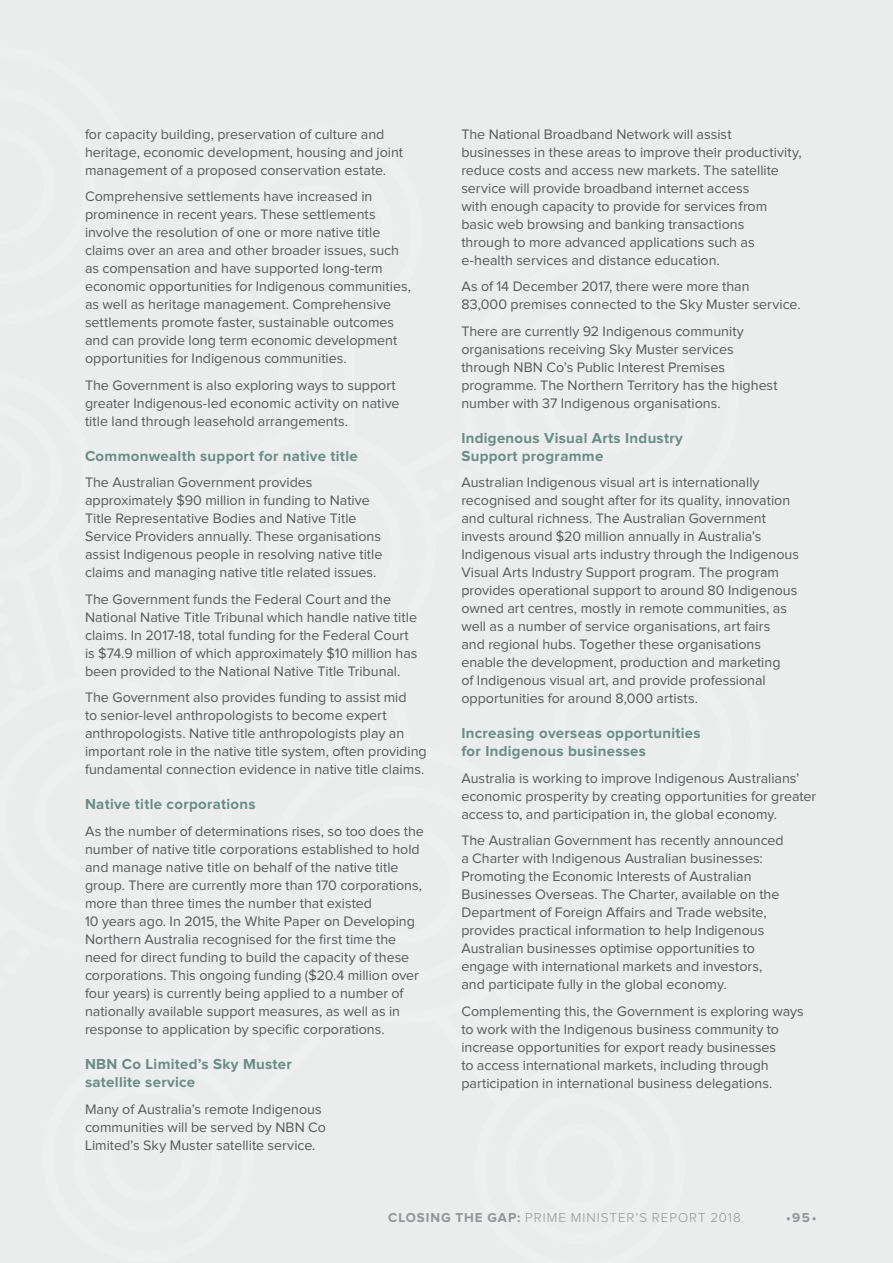
<style>
.page{position:relative;width:893px;height:1263px;background:#ebedec}
.page>*{position:absolute;margin:0;border:0;box-sizing:border-box;transform-origin:0 0}
.H5-2018{font:700 15px/18px "Proxima Nova";letter-spacing:.02em;color:#688e86}
.Body-2018{font:14.25px/18px "Proxima Nova";color:#57595b}
.t1{font:300 13.35px "Proxima Nova";letter-spacing:.075em;color:#939498}
.t2{font:700 13.35px "Proxima Nova";color:#939498}
.s1{font-weight:700}
</style>
<div class="page">
<p class="Body-2018" style="left:85px;top:126px;width:320px">for capacity building, preservation of culture and heritage, economic development, housing and joint management of a proposed conservation estate.</p>
<p class="Body-2018" style="left:85px;top:188px;width:327px">Comprehensive settlements have increased in prominence in recent years. These settlements involve the resolution of one or more native title claims over an area and other broader issues, such as compensation and have supported long-term economic opportunities for Indigenous communities, as well as heritage management. Comprehensive settlements promote faster, sustainable outcomes and can provide long term economic development opportunities for Indigenous communities.</p>
<p class="Body-2018" style="left:85px;top:377px;width:316px">The Government is also exploring ways to support greater Indigenous-led economic activity on native title land through leasehold arrangements.</p>
<h5 class="H5-2018" style="left:85px;top:447px;width:274px">Commonwealth support for native title</h5>
<p class="Body-2018" style="left:85px;top:474px;width:299px">The Australian Government provides approximately $90 million in funding to Native Title Representative Bodies and Native Title Service Providers annually. These organisations assist Indigenous people in resolving native title claims and managing native title related issues.</p>
<p class="Body-2018" style="left:85px;top:591px;width:334px">The Government funds the Federal Court and the National Native Title Tribunal which handle native title claims. In 2017-18, total funding for the Federal Court is $74.9 million of which approximately $10 million has been provided to the National Native Title Tribunal.</p>
<p class="Body-2018" style="left:85px;top:689px;width:343px">The Government also provides funding to assist mid<br>to senior-level anthropologists to become expert anthropologists. Native title anthropologists play an important role in the native title system, often providing fundamental connection evidence in native title claims.</p>
<h5 class="H5-2018" style="left:85px;top:796px;width:172px">Native title corporations</h5>
<p class="Body-2018" style="left:85px;top:823px;width:340px">As the number of determinations rises, so too does the number of native title corporations established to hold and manage native title on behalf of the native title group. There are currently more than 170 corporations, more than three times the number that existed<br>10 years ago. In 2015, the White Paper on Developing Northern Australia recognised for the first time the need for direct funding to build the capacity of these corporations. This ongoing funding ($20.4 million over four years) is currently being applied to a number of nationally available support measures, as well as in response to application by specific corporations.</p>
<h5 class="H5-2018" style="left:85px;top:1056px;width:208px">NBN Co Limited’s Sky Muster satellite service</h5>
<p class="Body-2018" style="left:85px;top:1100px;width:242px">Many of Australia’s remote Indigenous communities will be served by NBN Co<br>Limited’s Sky Muster satellite service.</p>
<p class="Body-2018" style="left:461px;top:126px;width:342px">The National Broadband Network will assist businesses in these areas to improve their productivity, reduce costs and access new markets. The satellite service will provide broadband internet access<br>with enough capacity to provide for services from basic web browsing and banking transactions<br>through to more advanced applications such as e-health services and distance education.</p>
<p class="Body-2018" style="left:461px;top:278px;width:341px">As of 14 December 2017, there were more than<br>83,000 premises connected to the Sky Muster service.</p>
<p class="Body-2018" style="left:461px;top:323px;width:318px">There are currently 92 Indigenous community organisations receiving Sky Muster services through NBN Co’s Public Interest Premises programme. The Northern Territory has the highest number with 37 Indigenous organisations.</p>
<h5 class="H5-2018" style="left:461px;top:429px;width:223px">Indigenous Visual Arts Industry<br>Support programme</h5>
<p class="Body-2018" style="left:461px;top:474px;width:339px">Australian Indigenous visual art is internationally recognised and sought after for its quality, innovation and cultural richness. The Australian Government invests around $20 million annually in Australia’s Indigenous visual arts industry through the Indigenous Visual Arts Industry Support program. The program provides operational support to around 80 Indigenous owned art centres, mostly in remote communities, as well as a number of service organisations, art fairs<br>and regional hubs. Together these organisations enable the development, production and marketing<br>of Indigenous visual art, and provide professional opportunities for around 8,000 artists.</p>
<h5 class="H5-2018" style="left:461px;top:725px;width:241px">Increasing overseas opportunities for Indigenous businesses</h5>
<p class="Body-2018" style="left:461px;top:770px;width:356px">Australia is working to improve Indigenous Australians’ economic prosperity by creating opportunities for greater access to, and participation in, the global economy.</p>
<p class="Body-2018" style="left:461px;top:832px;width:324px">The Australian Government has recently announced a Charter with Indigenous Australian businesses:<br>Promoting the Economic Interests of Australian Businesses Overseas. The Charter, available on the Department of Foreign Affairs and Trade website, provides practical information to help Indigenous Australian businesses optimise opportunities to engage with international markets and investors, and participate fully in the global economy.</p>
<p class="Body-2018" style="left:461px;top:1003px;width:344px">Complementing this, the Government is exploring ways to work with the Indigenous business community to increase opportunities for export ready businesses<br>to access international markets, including through participation in international business delegations.</p>
<p class="t1" style="left:388px;top:1211px;width:354px"><span class="s1">CLOSING THE GAP:</span> PRIME MINISTER'S REPORT 2018</p>
<p class="t2" style="left:786px;top:1211px;width:32px">•95•</p>
</div>
